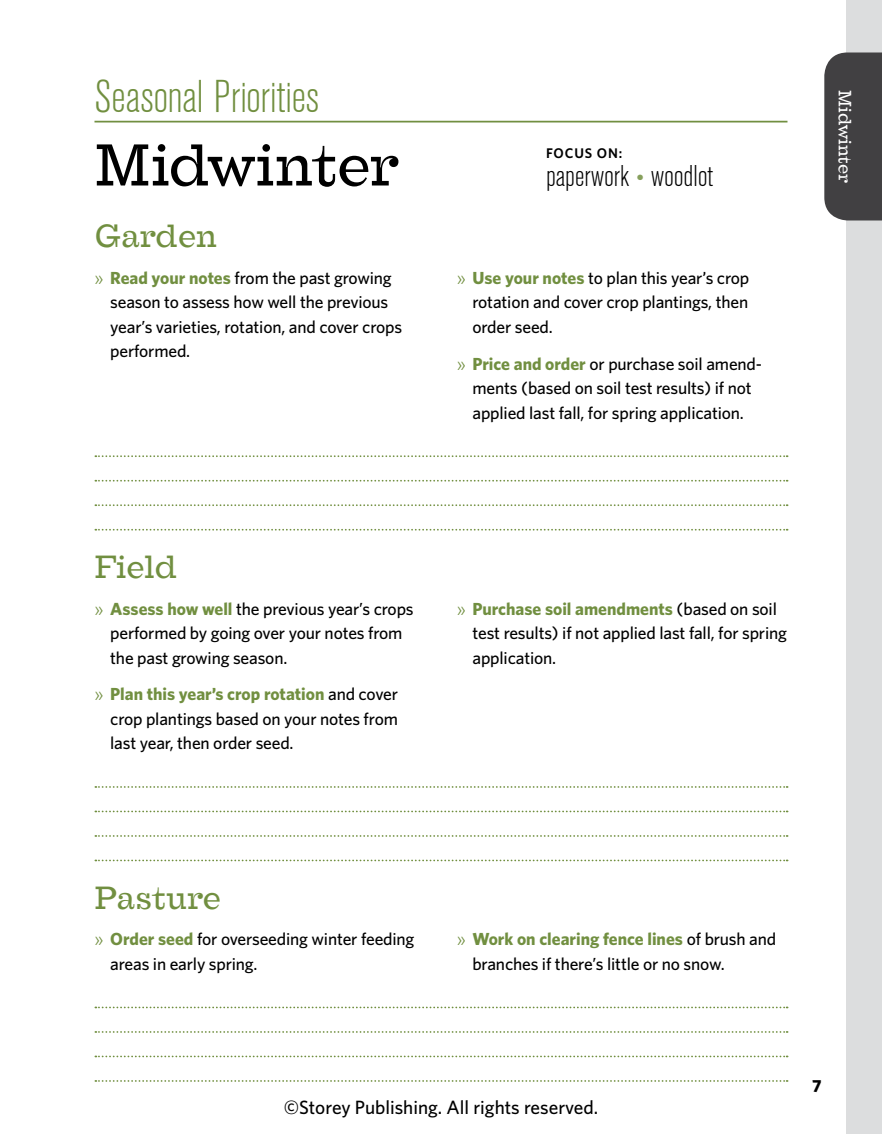
<style>
.page{position:relative;width:882px;height:1134px;background:#fff}
.page>*{position:absolute;margin:0;border:0;box-sizing:border-box;transform-origin:0 0}
.t1{font:57.75px "Farao";letter-spacing:-.015em;color:#000}
.t2{font:300 condensed 45.5px "Akzidenz Grotesk BE";color:#718f40}
.t3{font:31.5px "Farao";color:#718f40}
.t4{font:300 condensed 29.75px "Akzidenz Grotesk BE";color:#000}
.t5{font:500 19.25px "Whitney";color:#000}
.t6{font:500 17.5px/24.5px "Whitney";letter-spacing:-.01em;color:#000}
.t7{font:17.5px "Farao";color:#fff}
.t8{font:700 17.5px "Whitney";color:#000}
.t9{font:600 14px "Whitney";letter-spacing:.06em;color:#000}
.s1{font-size:24.5px;color:#87a05d}
.s2{font-weight:400;color:#718f40}
.s3{font-weight:700;color:#718f40}
</style>
<div class="page">
<div style="left:846px;top:0;width:36px;height:1134px;background:#dcddde"></div>
<div style="left:824px;top:52px;width:58px;height:168px;background:#414042"></div>
<hr style="left:94px;top:121px;width:694px;height:1px;background:#718f40">
<svg style="left:95px;top:455px;width:693px;height:2px"></svg>
<svg style="left:95px;top:480px;width:693px;height:2px"></svg>
<svg style="left:95px;top:504px;width:693px;height:2px"></svg>
<svg style="left:95px;top:529px;width:693px;height:2px"></svg>
<svg style="left:95px;top:786px;width:693px;height:2px"></svg>
<svg style="left:95px;top:811px;width:693px;height:1px"></svg>
<svg style="left:95px;top:835px;width:693px;height:2px"></svg>
<svg style="left:95px;top:860px;width:693px;height:1px"></svg>
<svg style="left:95px;top:1007px;width:693px;height:1px"></svg>
<svg style="left:95px;top:1031px;width:693px;height:2px"></svg>
<svg style="left:95px;top:1056px;width:693px;height:1px"></svg>
<svg style="left:95px;top:1080px;width:693px;height:2px"></svg>
<h2 class="t2" style="left:94px;top:72px;width:226px">Seasonal Priorities</h2>
<h1 class="t1" style="left:94px;top:134px;width:305px">Midwinter</h1>
<p class="t9" style="left:546px;top:144px;width:78px">FOCUS ON:</p>
<h3 class="t4" style="left:546px;top:160px;width:169px">paperwork <span class="s1">•</span> woodlot</h3>
<h3 class="t3" style="left:94px;top:219px;width:124px">Garden</h3>
<p class="t6" style="left:110px;top:265px;width:293px;text-indent:-16px"><span class="s2">»</span> <span class="s3">Read your notes</span> from the past growing season to assess how well the previous year’s varieties, rotation, and cover crops performed.</p>
<p class="t6" style="left:472px;top:265px;width:278px;text-align:justify;text-indent:-16px"><span class="s2">»</span> <span class="s3">Use your notes</span> to plan this year’s crop rotation and cover crop plantings, then order seed.</p>
<p class="t6" style="left:457px;top:351px;width:307px;text-align:center"><span class="s2">»</span> <span class="s3">Price and order</span> or purchase soil amend&shy;ments (based on soil test results) if not applied last fall, for spring application.</p>
<p class="t7" style="left:854px;top:90px;width:95px;rotate:90deg">Midwinter</p>
<h3 class="t3" style="left:94px;top:550px;width:84px">Field</h3>
<p class="t6" style="left:110px;top:596px;width:305px;text-indent:-16px"><span class="s2">»</span> <span class="s3">Assess how well</span> the previous year’s crops performed by going over your notes from the past growing season.</p>
<p class="t6" style="left:110px;top:682px;width:289px;text-align:justify;text-indent:-16px"><span class="s2">»</span> <span class="s3">Plan this year’s crop rotation</span> and cover crop plantings based on your notes from last year, then order seed.</p>
<p class="t6" style="left:472px;top:596px;width:316px;text-indent:-16px"><span class="s2">»</span> <span class="s3">Purchase soil amendments</span> (based on soil test results) if not applied last fall, for spring application.</p>
<h3 class="t3" style="left:94px;top:880px;width:128px">Pasture</h3>
<p class="t6" style="left:110px;top:927px;width:306px;text-indent:-16px"><span class="s2">»</span> <span class="s3">Order seed</span> for overseeding winter feeding areas in early spring.</p>
<p class="t6" style="left:472px;top:927px;width:305px;text-indent:-16px"><span class="s2">»</span> <span class="s3">Work on clearing fence lines</span> of brush and branches if there’s little or no snow.</p>
<p class="t5" style="left:284px;top:1095px;width:316px">©Storey Publishing. All rights reserved.</p>
<p class="t8" style="left:812px;top:1074px;width:11px">7</p>
</div>
